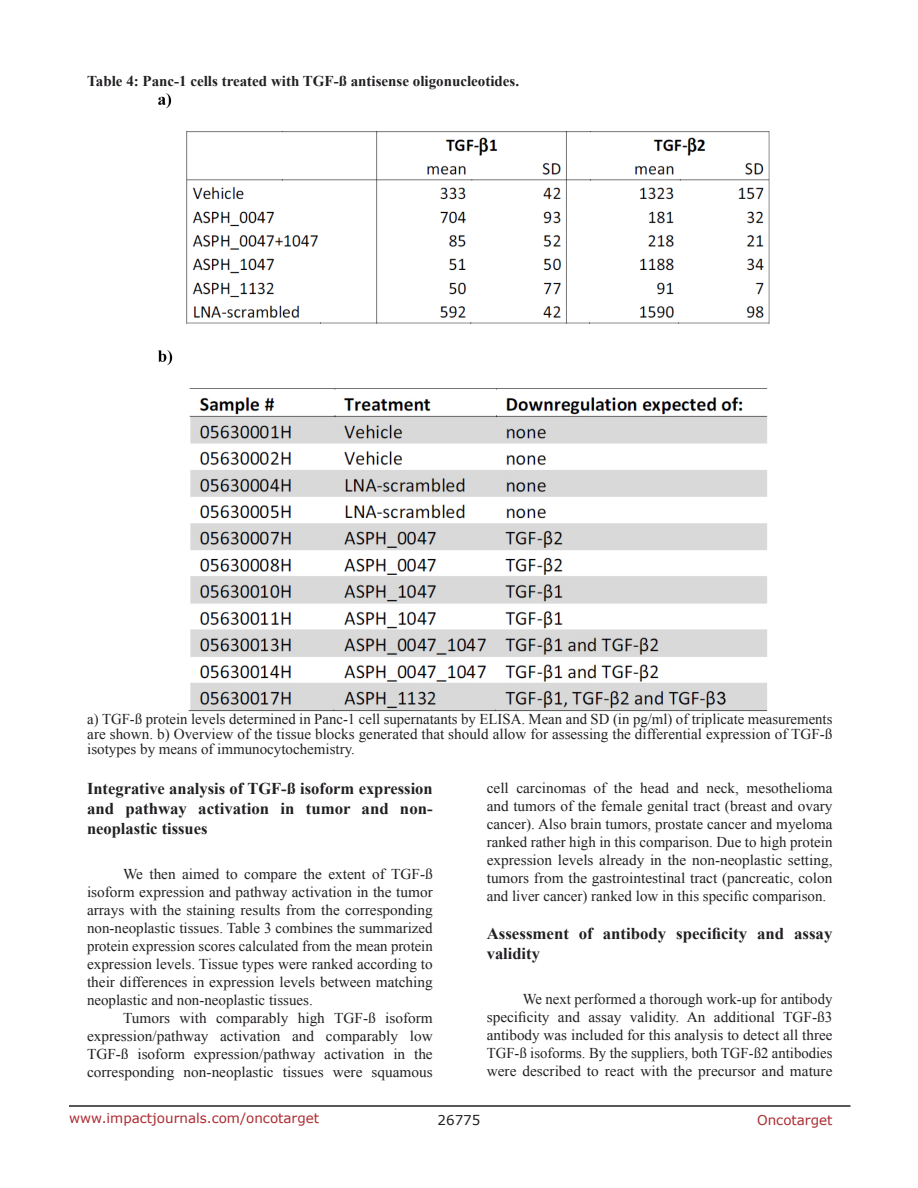
<style>
.page{position:relative;width:918px;height:1188px;background:#fff}
.page>*{position:absolute;margin:0;border:0;box-sizing:border-box;transform-origin:0 0}
.SubHeading{font:700 16.5px/19.8px "Times New Roman";color:#221f22;text-align:justify}
.BodyText{font:15px/18px "Times New Roman";color:#221f22;text-align:justify}
.TableText{font:15px/15px "Times New Roman";color:#221f22;text-align:justify}
.TableHeading{font:700 15px "Times New Roman";color:#221f22}
.t1{font:13.5px "Verdana";color:#ac2b31}
.t2{font:13.5px "Verdana";color:#221f22}
</style>
<div class="page">
<hr style="left:69px;top:1105px;width:781px;height:2px;background:#231f20">
<img style="left:158px;top:94px;width:612px;height:618px">
<p class="TableHeading" style="left:87px;top:70px;width:433px">Table 4: Panc-1 cells treated with TGF-ß antisense oligonucleotides.</p>
<p class="TableText" style="left:87px;top:711px;width:747px">a) TGF-ß protein levels determined in Panc-1 cell supernatants by ELISA. Mean and SD (in pg/ml) of triplicate measurements are shown. b) Overview of the tissue blocks generated that should allow for assessing the differential expression of TGF-ß isotypes by means of immunocytochemistry.</p>
<p class="SubHeading" style="left:87px;top:778px;width:347px">Integrative analysis of TGF-ß isoform expression and pathway activation in tumor and non&shy;neoplastic tissues</p>
<p class="BodyText" style="left:87px;top:864px;width:347px;text-indent:36px">We then aimed to compare the extent of TGF-ß isoform expression and pathway activation in the tumor arrays with the staining results from the corresponding non-neoplastic tissues. Table 3 combines the summarized protein expression scores calculated from the mean protein expression levels. Tissue types were ranked according to their differences in expression levels between matching neoplastic and non-neoplastic tissues.</p>
<p class="BodyText" style="left:87px;top:1008px;width:347px;text-indent:36px">Tumors with comparably high TGF-ß isoform expression/pathway activation and comparably low TGF-ß isoform expression/pathway activation in the corresponding non-neoplastic tissues were squamous</p>
<p class="BodyText" style="left:487px;top:779px;width:347px">cell carcinomas of the head and neck, mesothelioma and tumors of the female genital tract (breast and ovary cancer). Also brain tumors, prostate cancer and myeloma ranked rather high in this comparison. Due to high protein expression levels already in the non-neoplastic setting, tumors from the gastrointestinal tract (pancreatic, colon and liver cancer) ranked low in this specific comparison.</p>
<p class="SubHeading" style="left:487px;top:923px;width:347px">Assessment of antibody specificity and assay validity</p>
<p class="BodyText" style="left:487px;top:990px;width:347px;text-indent:36px">We next performed a thorough work-up for antibody specificity and assay validity. An additional TGF-ß3 antibody was included for this analysis to detect all three TGF-ß isoforms. By the suppliers, both TGF-ß2 antibodies were described to react with the precursor and mature</p>
<p class="t1" style="left:69px;top:1109px;width:252px">www.impactjournals.com/oncotarget</p>
<p class="t2" style="left:438px;top:1111px;width:44px">26775</p>
<p class="t1" style="left:757px;top:1111px;width:77px">Oncotarget</p>
</div>
